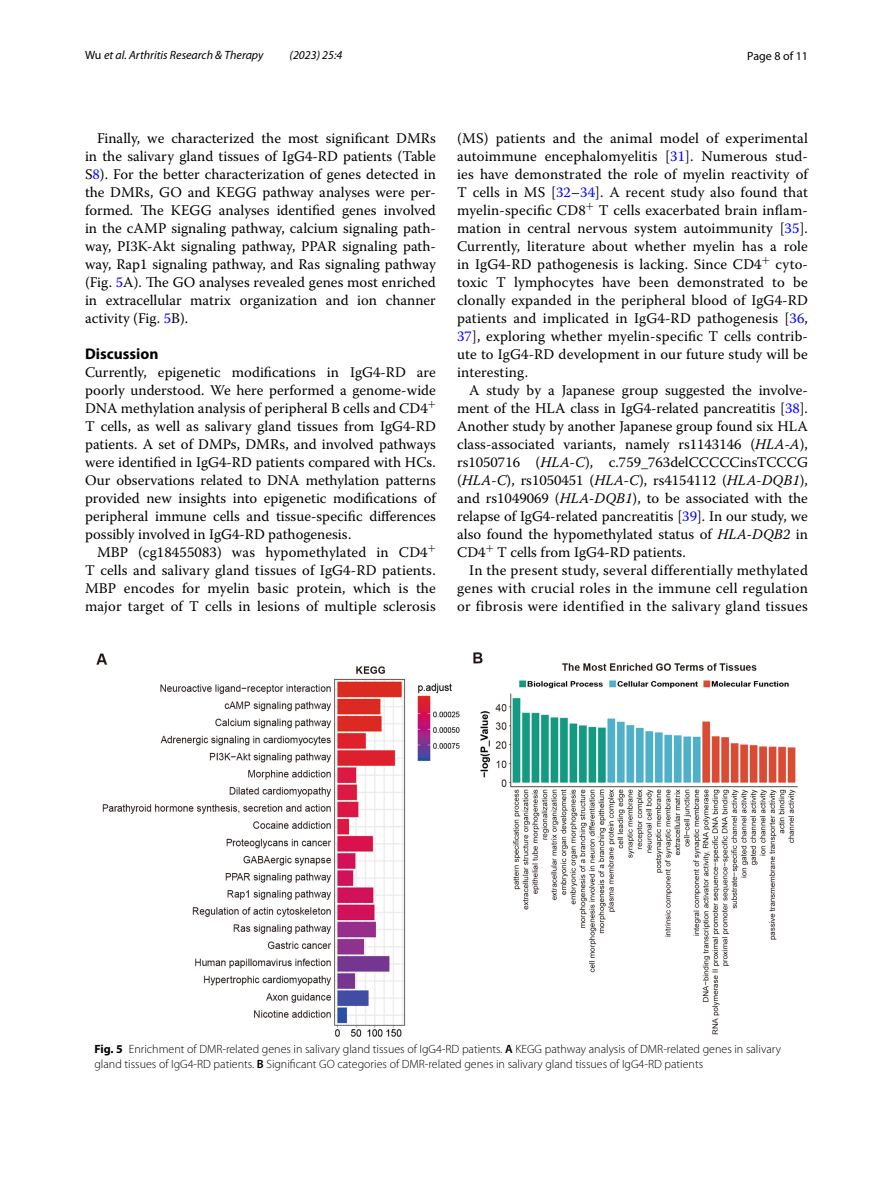
<style>
.page{position:relative;width:893px;height:1187px;background:#fff}
.page>*{position:absolute;margin:0;border:0;box-sizing:border-box;transform-origin:0 0}
.t1{font:700 15.45px "Myriad Pro";color:#000}
.t2{font:14.7px/18px "Warnock Pro";letter-spacing:.005em;color:#000;text-align:justify}
.t3{font:300 12px/15px "Myriad Pro";color:#000}
.t4{font:italic 12px "Myriad Pro";color:#000}
.t5{font:12px "Myriad Pro";color:#000}
.s1{font-style:normal}
.s2{color:#00f}
.s3{font-style:italic}
.s4{font-weight:700}
.s5{font-weight:600}
</style>
<div class="page">
<img style="left:97px;top:652px;width:700px;height:385px">
<p class="t4" style="left:85px;top:48px;width:180px"><span class="s1">Wu</span> et al. Arthritis Research &amp; Therapy</p>
<p class="t4" style="left:290px;top:48px;width:54px">(2023) 25:4</p>
<p class="t5" style="left:747px;top:48px;width:62px">Page 8 of 11</p>
<p class="t2" style="left:85px;top:128px;width:352px;text-indent:12px">Finally, we characterized the most significant DMRs in the salivary gland tissues of IgG4-RD patients (Table S<span class="s2">8</span>). For the better characterization of genes detected in the DMRs, GO and KEGG pathway analyses were per&shy;formed. The KEGG analyses identified genes involved in the cAMP signaling pathway, calcium signaling path&shy;way, PI3K-Akt signaling pathway, PPAR signaling path&shy;way, Rap1 signaling pathway, and Ras signaling pathway (Fig. <span class="s2">5</span>A). The GO analyses revealed genes most enriched in extracellular matrix organization and ion channer activity (Fig. <span class="s2">5</span>B).</p>
<p class="t1" style="left:85px;top:343px;width:75px">Discussion</p>
<p class="t2" style="left:85px;top:362px;width:352px">Currently, epigenetic modifications in IgG4-RD are poorly understood. We here performed a genome-wide DNA methylation analysis of peripheral B cells and CD4<sup>+ </sup>T cells, as well as salivary gland tissues from IgG4-RD patients. A set of DMPs, DMRs, and involved pathways were identified in IgG4-RD patients compared with HCs.<br>Our observations related to DNA methylation patterns provided new insights into epigenetic modifications of peripheral immune cells and tissue-specific differences possibly involved in IgG4-RD pathogenesis.</p>
<p class="t2" style="left:85px;top:542px;width:352px;text-indent:12px">MBP (cg18455083) was hypomethylated in CD4<sup>+ </sup>T cells and salivary gland tissues of IgG4-RD patients.<br>MBP encodes for myelin basic protein, which is the major target of T cells in lesions of multiple sclerosis</p>
<p class="t2" style="left:457px;top:128px;width:352px">(MS) patients and the animal model of experimental autoimmune encephalomyelitis [<span class="s2">31</span>]. Numerous stud&shy;ies have demonstrated the role of myelin reactivity of T cells in MS [<span class="s2">32</span>–<span class="s2">34</span>]. A recent study also found that myelin-specific CD8<sup>+</sup> T cells exacerbated brain inflam&shy;mation in central nervous system autoimmunity [<span class="s2">35</span>].<br>Currently, literature about whether myelin has a role in IgG4-RD pathogenesis is lacking. Since CD4<sup>+</sup> cyto&shy;toxic T lymphocytes have been demonstrated to be clonally expanded in the peripheral blood of IgG4-RD patients and implicated in IgG4-RD pathogenesis [<span class="s2">36</span>, <span class="s2">37</span>], exploring whether myelin-specific T cells contrib&shy;ute to IgG4-RD development in our future study will be interesting.</p>
<p class="t2" style="left:457px;top:380px;width:352px;text-indent:12px">A study by a Japanese group suggested the involve&shy;ment of the HLA class in IgG4-related pancreatitis [<span class="s2">38</span>].<br>Another study by another Japanese group found six HLA class-associated variants, namely rs1143146 (<span class="s3">HLA-A</span>), rs1050716 (<span class="s3">HLA-C</span>), c.759_763delCCCCCinsTCCCG (<span class="s3">HLA-C</span>), rs1050451 (<span class="s3">HLA-C</span>), rs4154112 (<span class="s3">HLA-DQB1</span>), and rs1049069 (<span class="s3">HLA-DQB1</span>), to be associated with the relapse of IgG4-related pancreatitis [<span class="s2">39</span>]. In our study, we also found the hypomethylated status of <span class="s3">HLA-DQB2</span> in CD4<sup>+</sup> T cells from IgG4-RD patients.</p>
<p class="t2" style="left:457px;top:560px;width:352px;text-indent:12px">In the present study, several differentially methylated genes with crucial roles in the immune cell regulation or fibrosis were identified in the salivary gland tissues</p>
<p class="t3" style="left:94px;top:1042px;width:688px"><span class="s4">Fig. 5</span> Enrichment of DMR-related genes in salivary gland tissues of IgG4-RD patients. <span class="s5">A</span> KEGG pathway analysis of DMR-related genes in salivary gland tissues of IgG4-RD patients. <span class="s5">B</span> Significant GO categories of DMR-related genes in salivary gland tissues of IgG4-RD patients</p>
</div>
